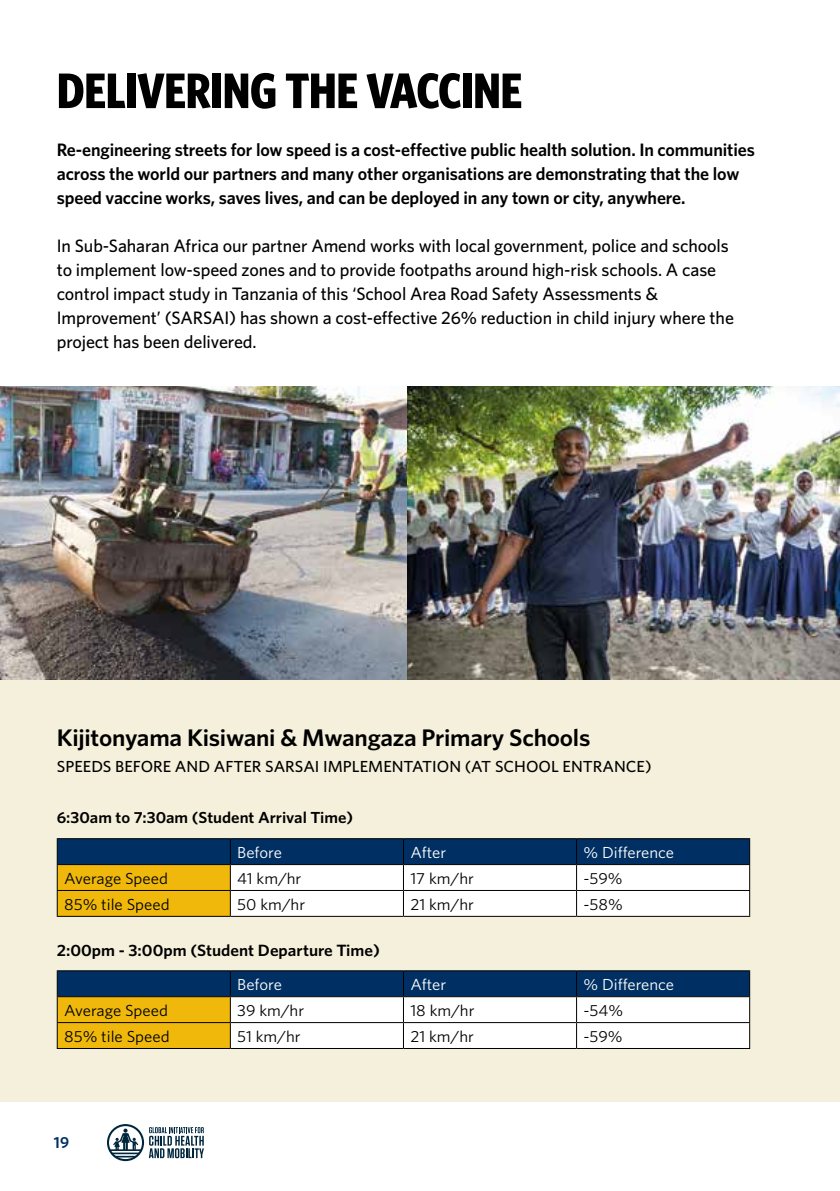
<style>
.page{position:relative;width:840px;height:1191px;background:#fff}
.page>*{position:absolute;margin:0;border:0;box-sizing:border-box;transform-origin:0 0}
.t1{font:700 50px "Whitney Condensed";letter-spacing:-.01em;color:#000}
.t2{font:600 24px "Whitney";letter-spacing:-.01em;color:#000;scale:1.05 1}
.t3{font:500 18px/24px "Whitney";letter-spacing:-.005em;color:#000}
.t4{font:600 18px/24px "Whitney";letter-spacing:-.005em;color:#000}
.t5{font:600 16.4px "Whitney";color:#000;scale:1.05 1}
.t6{font:16px "Whitney";color:#000;scale:1.05 1}
.t7{font:500 16px "Whitney";color:#000;scale:1.05 1}
.t8{font:16px "Whitney";color:#fff;scale:1.05 1}
.t9{font:600 16px "Whitney";color:#000;scale:1.05 1}
.t10{font:600 16px "Whitney";color:#003063}
</style>
<div class="page">
<div style="left:0;top:672px;width:839px;height:429px;background:#f5f0db"></div>
<img style="left:0;top:387px;width:407px;height:292px">
<img style="left:407px;top:387px;width:432px;height:292px">
<svg style="left:57px;top:970px;width:692px;height:78px;background:#a0a69b"></svg>
<hr style="left:57px;top:1048px;width:173px;height:1px;background:#000">
<hr style="left:230px;top:1048px;width:173px;height:1px;background:#000">
<hr style="left:403px;top:1048px;width:173px;height:1px;background:#000">
<hr style="left:576px;top:1048px;width:173px;height:1px;background:#000">
<svg style="left:57px;top:838px;width:692px;height:78px;background:#9fa69a"></svg>
<hr style="left:57px;top:916px;width:173px;height:1px;background:#000">
<hr style="left:230px;top:916px;width:173px;height:1px;background:#000">
<hr style="left:403px;top:916px;width:173px;height:1px;background:#000">
<hr style="left:576px;top:916px;width:173px;height:1px;background:#000">
<svg style="left:107px;top:1124px;width:97px;height:37px"></svg>
<h1 class="t1" style="left:57px;top:59px;width:467px">DELIVERING THE VACCINE</h1>
<p class="t4" style="left:57px;top:137px;width:699px">Re-engineering streets for low speed is a cost-effective public health solution. In communities across the world our partners and many other organisations are demonstrating that the low speed vaccine works, saves lives, and can be deployed in any town or city, anywhere.</p>
<p class="t3" style="left:57px;top:233px;width:678px">In Sub-Saharan Africa our partner Amend works with local government, police and schools to implement low-speed zones and to provide footpaths around high-risk schools. A case control impact study in Tanzania of this ‘School Area Road Safety Assessments &amp; Improvement’ (SARSAI) has shown a cost-effective 26% reduction in child injury where the project has been delivered.</p>
<h2 class="t2" style="left:57px;top:722px;width:509px">Kijitonyama Kisiwani &amp; Mwangaza Primary Schools</h2>
<p class="t7" style="left:57px;top:756px;width:567px">SPEEDS BEFORE AND AFTER SARSAI IMPLEMENTATION (AT SCHOOL ENTRANCE)</p>
<p class="t9" style="left:57px;top:807px;width:283px">6:30am to 7:30am (Student Arrival Time)</p>
<p class="t8" style="left:237px;top:842px;width:44px">Before</p>
<p class="t8" style="left:410px;top:842px;width:36px">After</p>
<p class="t8" style="left:583px;top:842px;width:88px">% Difference</p>
<p class="t6" style="left:64px;top:867px;width:100px">Average Speed</p>
<p class="t6" style="left:237px;top:867px;width:63px">41 km/hr</p>
<p class="t6" style="left:410px;top:867px;width:62px">17 km/hr</p>
<p class="t6" style="left:583px;top:867px;width:39px">-59%</p>
<p class="t6" style="left:64px;top:893px;width:102px">85% tile Speed</p>
<p class="t6" style="left:237px;top:893px;width:66px">50 km/hr</p>
<p class="t6" style="left:410px;top:893px;width:62px">21 km/hr</p>
<p class="t6" style="left:583px;top:893px;width:39px">-58%</p>
<p class="t5" style="left:57px;top:939px;width:309px">2:00pm - 3:00pm (Student Departure Time)</p>
<p class="t8" style="left:237px;top:974px;width:44px">Before</p>
<p class="t8" style="left:410px;top:974px;width:36px">After</p>
<p class="t8" style="left:583px;top:974px;width:88px">% Difference</p>
<p class="t6" style="left:64px;top:999px;width:100px">Average Speed</p>
<p class="t6" style="left:237px;top:999px;width:65px">39 km/hr</p>
<p class="t6" style="left:410px;top:999px;width:63px">18 km/hr</p>
<p class="t6" style="left:583px;top:999px;width:39px">-54%</p>
<p class="t6" style="left:64px;top:1025px;width:102px">85% tile Speed</p>
<p class="t6" style="left:237px;top:1025px;width:62px">51 km/hr</p>
<p class="t6" style="left:410px;top:1025px;width:62px">21 km/hr</p>
<p class="t6" style="left:583px;top:1025px;width:39px">-59%</p>
<p class="t10" style="left:54px;top:1132px;width:17px">19</p>
</div>
